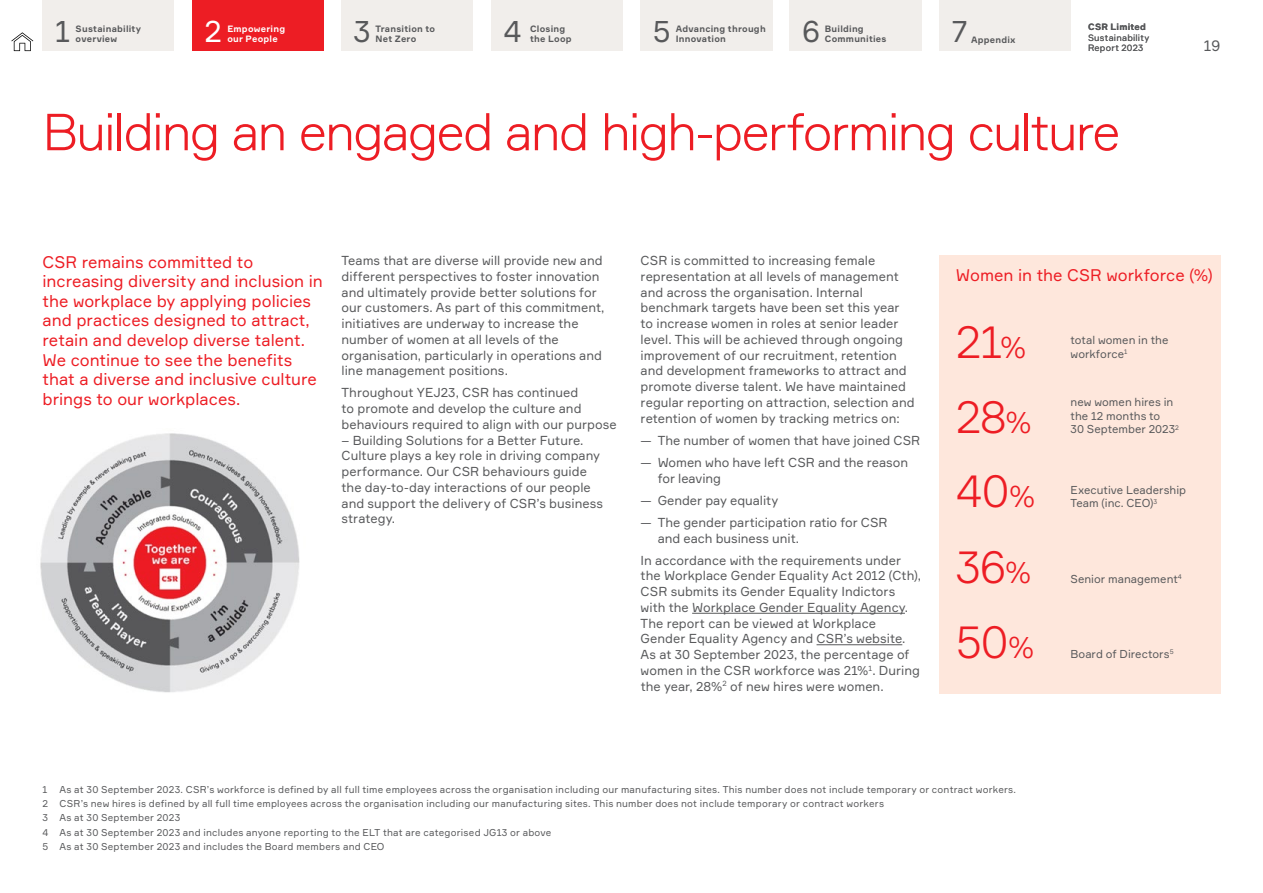
<style>
.page{position:relative;width:1263px;height:893px;background:#fff}
.page>*{position:absolute;margin:0;border:0;box-sizing:border-box;transform-origin:0 0}
.t1{font:300 51px "Formular";letter-spacing:-.04em;color:#ed1d24}
.t2{font:300 45px "Formular";letter-spacing:-.025em;color:#ed1d24}
.t3{font:30px "Formular";color:#58595b}
.t4{font:30px "Formular";color:#fff}
.t5{font:16.5px/19.5px "Formular";color:#ed1d24}
.t6{font:15px "Formular";color:#58595b}
.t7{font:12.75px/15.8px "Formular";color:#58595b}
.t8{font:11.25px/13.5px "Formular";color:#58595b}
.t9{font:9.75px/14.1px "Formular";letter-spacing:.02em;color:#58595b}
.t10{font:700 9px/10.5px "Formular";letter-spacing:.025em;color:#58595b}
.t11{font:9px/10.5px "Formular";letter-spacing:.025em;color:#58595b}
.t12{font:700 9px "Formular";letter-spacing:.025em;color:#fff}
.s1{font-size:30px}
</style>
<div class="page">
<div style="left:192px;top:0;width:132px;height:51px;background:#ed1d24"></div>
<div style="left:43px;top:0;width:131px;height:51px;background:#f1eeeb"></div>
<div style="left:640px;top:0;width:132px;height:51px;background:#f1eeeb"></div>
<div style="left:341px;top:0;width:131px;height:51px;background:#f1eeeb"></div>
<div style="left:789px;top:0;width:133px;height:51px;background:#f1eeeb"></div>
<div style="left:491px;top:0;width:131px;height:51px;background:#f1eeeb"></div>
<div style="left:939px;top:0;width:131px;height:51px;background:#f1eeeb"></div>
<div style="left:939px;top:255px;width:281px;height:438px;background:#fee7dc"></div>
<hr style="left:692px;top:613px;width:213px;height:1px;background:#58595b">
<hr style="left:816px;top:644px;width:86px;height:1px;background:#58595b">
<img style="left:40px;top:433px;width:260px;height:260px">
<svg style="left:11px;top:32px;width:22px;height:19px"></svg>
<h3 class="t4" style="left:205px;top:12px;width:19px">2</h3>
<p class="t12" style="left:227px;top:23px;width:59px">Empowering</p>
<p class="t10" style="left:375px;top:23px;width:61px">Transition to<br>Net Zero</p>
<h3 class="t3" style="left:802px;top:12px;width:19px">6</h3>
<p class="t10" style="left:825px;top:23px;width:40px">Building</p>
<h3 class="t3" style="left:55px;top:12px;width:17px">1</h3>
<h3 class="t3" style="left:353px;top:12px;width:19px">3</h3>
<h3 class="t3" style="left:503px;top:12px;width:20px">4</h3>
<p class="t10" style="left:530px;top:23px;width:43px">Closing the Loop</p>
<h3 class="t3" style="left:951px;top:12px;width:18px">7</h3>
<h3 class="t3" style="left:653px;top:12px;width:19px">5</h3>
<p class="t10" style="left:676px;top:23px;width:91px">Advancing through</p>
<p class="t10" style="left:76px;top:23px;width:67px">Sustainability overview</p>
<p class="t10" style="left:1088px;top:21px;width:59px">CSR Limited</p>
<p class="t11" style="left:1088px;top:32px;width:63px">Sustainability<br>Report 2023</p>
<p class="t12" style="left:227px;top:34px;width:52px">our People</p>
<p class="t10" style="left:676px;top:34px;width:52px">Innovation</p>
<p class="t10" style="left:825px;top:34px;width:63px">Communities</p>
<p class="t10" style="left:971px;top:34px;width:46px">Appendix</p>
<h1 class="t1" style="left:43px;top:101px;width:1079px">Building an engaged and high-performing culture</h1>
<p class="t6" style="left:1204px;top:36px;width:18px">19</p>
<p class="t5" style="left:43px;top:252px;width:282px">CSR remains committed to increasing diversity and inclusion in the workplace by applying policies and practices designed to attract, retain and develop diverse talent.<br>We continue to see the benefits that a diverse and inclusive culture brings to our workplaces.</p>
<p class="t7" style="left:342px;top:252px;width:264px">Teams that are diverse will provide new and different perspectives to foster innovation and ultimately provide better solutions for our customers. As part of this commitment, initiatives are underway to increase the number of women at all levels of the organisation, particularly in operations and line management positions.</p>
<p class="t7" style="left:342px;top:385px;width:277px">Throughout YEJ23, CSR has continued<br>to promote and develop the culture and behaviours required to align with our purpose</p>
<p class="t7" style="left:342px;top:432px;width:263px">– Building Solutions for a Better Future.<br>Culture plays a key role in driving company performance. Our CSR behaviours guide the day-to-day interactions of our people and support the delivery of CSR’s business strategy.</p>
<p class="t7" style="left:641px;top:252px;width:276px">CSR is committed to increasing female representation at all levels of management and across the organisation. Internal benchmark targets have been set this year to increase women in roles at senior leader level. This will be achieved through ongoing improvement of our recruitment, retention and development frameworks to attract and promote diverse talent. We have maintained regular reporting on attraction, selection and retention of women by tracking metrics on:</p>
<p class="t7" style="left:641px;top:432px;width:281px">— The number of women that have joined CSR</p>
<p class="t7" style="left:658px;top:454px;width:252px;text-indent:-17px">— Women who have left CSR and the reason for leaving</p>
<p class="t7" style="left:641px;top:492px;width:139px">— Gender pay equality</p>
<p class="t7" style="left:658px;top:514px;width:231px;text-indent:-17px">— The gender participation ratio for CSR and each business unit.</p>
<p class="t7" style="left:641px;top:552px;width:282px">In accordance with the requirements under the Workplace Gender Equality Act 2012 (Cth), CSR submits its Gender Equality Indictors with the Workplace Gender Equality Agency.<br>The report can be viewed at Workplace Gender Equality Agency and CSR’s website.<br>As at 30 September 2023, the percentage of women in the CSR workforce was 21%<sup>1</sup>. During the year, 28%<sup>2</sup> of new hires were women.</p>
<h2 class="t2" style="left:956px;top:540px;width:77px">36<span class="s1">%</span></h2>
<p class="t5" style="left:956px;top:265px;width:258px">Women in the CSR workforce (%)</p>
<h2 class="t2" style="left:956px;top:314px;width:72px">21<span class="s1">%</span></h2>
<p class="t8" style="left:1070px;top:333px;width:99px">total women in the workforce<sup>1</sup></p>
<h2 class="t2" style="left:956px;top:390px;width:77px">28<span class="s1">%</span></h2>
<p class="t8" style="left:1070px;top:395px;width:110px">new women hires in the 12 months to<br>30 September 2023<sup>2</sup></p>
<h2 class="t2" style="left:956px;top:464px;width:81px">40<span class="s1">%</span></h2>
<p class="t8" style="left:1070px;top:483px;width:117px">Executive Leadership<br>Team (inc. CEO)<sup>3</sup></p>
<p class="t8" style="left:1070px;top:572px;width:113px">Senior management<sup>4</sup></p>
<h2 class="t2" style="left:956px;top:614px;width:80px">50<span class="s1">%</span></h2>
<p class="t8" style="left:1070px;top:647px;width:104px">Board of Directors<sup>5</sup></p>
<p class="t9" style="left:43px;top:782px;width:975px">1 As at 30 September 2023. CSR’s workforce is defined by all full time employees across the organisation including our manufacturing sites. This number does not include temporary or contract workers.<br>2 CSR’s new hires is defined by all full time employees across the organisation including our manufacturing sites. This number does not include temporary or contract workers<br>3 As at 30 September 2023<br>4 As at 30 September 2023 and includes anyone reporting to the ELT that are categorised JG13 or above<br>5 As at 30 September 2023 and includes the Board members and CEO</p>
</div>
